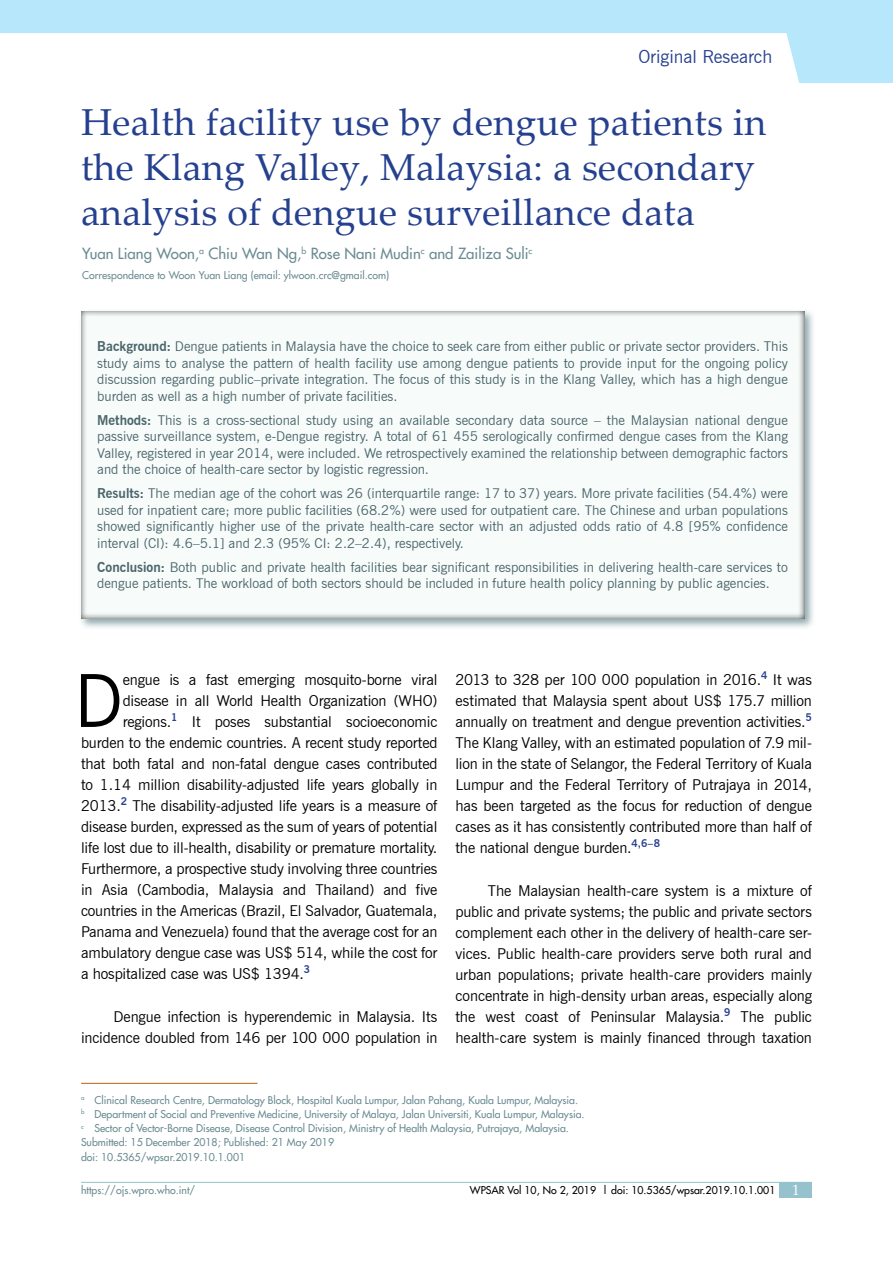
<style>
.page{position:relative;width:893px;height:1263px;background:#fff}
.page>*{position:absolute;margin:0;border:0;box-sizing:border-box;transform-origin:0 0}
.t1{font:73.05px "News Gothic BT";color:#000}
.t2{font:37.5px/45px "Palatino Linotype";letter-spacing:.01em;color:#25408f}
.t3{font:18px "News Gothic BT";color:#25408f}
.t4{font:15px/21px "News Gothic BT";letter-spacing:-.01em;color:#000;text-align:justify}
.t5{font:15px "Futura LT";color:#6b8c93}
.t6{font:13.5px/16.5px "News Gothic BT";color:#4b656a;text-align:justify}
.t7{font:10.5px/14.2px "Futura LT";color:#6b8c93}
.t8{font:10.5px "Futura LT";color:#000}
.s1{font-weight:700}
.s2{font-family:"Palatino";font-size:15px;color:#fff}
</style>
<div class="page">
<hr style="left:81px;top:1182px;width:731px;height:1px;background:#96c2cd">
<div style="left:780px;top:1182px;width:32px;height:15px;background:#96c2cd"></div>
<div style="left:0;top:0;width:893px;height:82px;background:#b6e7fa"></div>
<div style="left:0;top:33px;width:800px;height:50px;background:#fff"></div>
<hr style="left:81px;top:1083px;width:177px;height:1px;background:#b66113">
<div style="left:79px;top:309px;width:737px;height:321px;background:#6b8c93;opacity:.75"></div>
<div style="left:68px;top:301px;width:750px;height:319px;background:#f7fcfb"></div>
<p class="t3" style="left:638px;top:46px;width:135px">Original Research</p>
<h2 class="t2" style="left:81px;top:99px;width:687px">Health facility use by dengue patients in the Klang Valley, Malaysia: a secondary analysis of dengue surveillance data</h2>
<p class="t5" style="left:82px;top:243px;width:452px">Yuan Liang Woon,<sup>a</sup> Chiu Wan Ng,<sup>b</sup> Rose Nani Mudin<sup>c</sup> and Zailiza Suli<sup>c</sup></p>
<p class="t7" style="left:82px;top:268px;width:309px">Correspondence to Woon Yuan Liang (email: ylwoon.crc@gmail.com)</p>
<p class="t6" style="left:97px;top:338px;width:692px"><span class="s1">Background:</span> Dengue patients in Malaysia have the choice to seek care from either public or private sector providers. This study aims to analyse the pattern of health facility use among dengue patients to provide input for the ongoing policy discussion regarding public–private integration. The focus of this study is in the Klang Valley, which has a high dengue burden as well as a high number of private facilities.</p>
<p class="t6" style="left:97px;top:412px;width:692px"><span class="s1">Methods:</span> This is a cross-sectional study using an available secondary data source – the Malaysian national dengue passive surveillance system, e-Dengue registry. A total of 61 455 serologically confirmed dengue cases from the Klang Valley, registered in year 2014, were included. We retrospectively examined the relationship between demographic factors and the choice of health-care sector by logistic regression.</p>
<p class="t6" style="left:97px;top:485px;width:692px"><span class="s1">Results:</span> The median age of the cohort was 26 (interquartile range: 17 to 37) years. More private facilities (54.4%) were used for inpatient care; more public facilities (68.2%) were used for outpatient care. The Chinese and urban populations showed significantly higher use of the private health-care sector with an adjusted odds ratio of 4.8 [95% confidence interval (CI): 4.6–5.1] and 2.3 (95% CI: 2.2–2.4), respectively.</p>
<p class="t6" style="left:97px;top:559px;width:692px"><span class="s1">Conclusion:</span> Both public and private health facilities bear significant responsibilities in delivering health-care services to dengue patients. The workload of both sectors should be included in future health policy planning by public agencies.</p>
<h1 class="t1" style="left:74px;top:657px;width:51px">D</h1>
<p class="t4" style="left:123px;top:669px;width:316px">engue is a fast emerging mosquito-borne viral</p>
<p class="t4" style="left:123px;top:690px;width:316px">disease in all World Health Organization (WHO)</p>
<p class="t4" style="left:123px;top:711px;width:316px">regions.<sup>1</sup> It poses substantial socioeconomic</p>
<p class="t4" style="left:81px;top:732px;width:358px">burden to the endemic countries. A recent study reported</p>
<p class="t4" style="left:81px;top:753px;width:358px">that both fatal and non-fatal dengue cases contributed</p>
<p class="t4" style="left:81px;top:774px;width:358px">to 1.14 million disability-adjusted life years globally in</p>
<p class="t4" style="left:81px;top:795px;width:358px">2013.<sup>2</sup> The disability-adjusted life years is a measure of</p>
<p class="t4" style="left:81px;top:816px;width:358px">disease burden, expressed as the sum of years of potential</p>
<p class="t4" style="left:81px;top:837px;width:358px">life lost due to ill-health, disability or premature mortality.</p>
<p class="t4" style="left:81px;top:858px;width:358px">Furthermore, a prospective study involving three countries</p>
<p class="t4" style="left:81px;top:879px;width:358px">in Asia (Cambodia, Malaysia and Thailand) and five</p>
<p class="t4" style="left:81px;top:900px;width:358px">countries in the Americas (Brazil, El Salvador, Guatemala,</p>
<p class="t4" style="left:81px;top:921px;width:358px">Panama and Venezuela) found that the average cost for an</p>
<p class="t4" style="left:81px;top:942px;width:358px">ambulatory dengue case was US$ 514, while the cost for</p>
<p class="t4" style="left:81px;top:963px;width:231px">a hospitalized case was US$ 1394.<sup>3</sup></p>
<p class="t4" style="left:81px;top:1006px;width:358px;text-align:right">Dengue infection is hyperendemic in Malaysia. Its incidence doubled from 146 per 100 000 population in</p>
<p class="t4" style="left:455px;top:669px;width:358px">2013 to 328 per 100 000 population in 2016.<sup>4</sup> It was estimated that Malaysia spent about US$ 175.7 million annually on treatment and dengue prevention activities.<sup>5<br></sup>The Klang Valley, with an estimated population of 7.9 mil&shy;lion in the state of Selangor, the Federal Territory of Kuala Lumpur and the Federal Territory of Putrajaya in 2014, has been targeted as the focus for reduction of dengue cases as it has consistently contributed more than half of the national dengue burden.<sup>4,6–8</sup></p>
<p class="t4" style="left:455px;top:880px;width:358px;text-indent:32px">The Malaysian health-care system is a mixture of public and private systems; the public and private sectors complement each other in the delivery of health-care ser&shy;vices. Public health-care providers serve both rural and urban populations; private health-care providers mainly concentrate in high-density urban areas, especially along the west coast of Peninsular Malaysia.<sup>9</sup> The public health-care system is mainly financed through taxation</p>
<p class="t7" style="left:81px;top:1093px;width:505px"><sup>a</sup> Clinical Research Centre, Dermatology Block, Hospital Kuala Lumpur, Jalan Pahang, Kuala Lumpur, Malaysia.<br><sup>b</sup> Department of Social and Preventive Medicine, University of Malaya, Jalan Universiti, Kuala Lumpur, Malaysia. <sup>c</sup> Sector of Vector-Borne Disease, Disease Control Division, Ministry of Health Malaysia, Putrajaya, Malaysia.<br>Submitted: 15 December 2018; Published: 21 May 2019<br>doi: 10.5365/wpsar.2019.10.1.001</p>
<p class="t7" style="left:81px;top:1183px;width:116px">https://ojs.wpro.who.int/</p>
<p class="t8" style="left:470px;top:1184px;width:331px">WPSAR Vol 10, No 2, 2019 | doi: 10.5365/wpsar.2019.10.1.001 <span class="s2">1</span></p>
</div>
